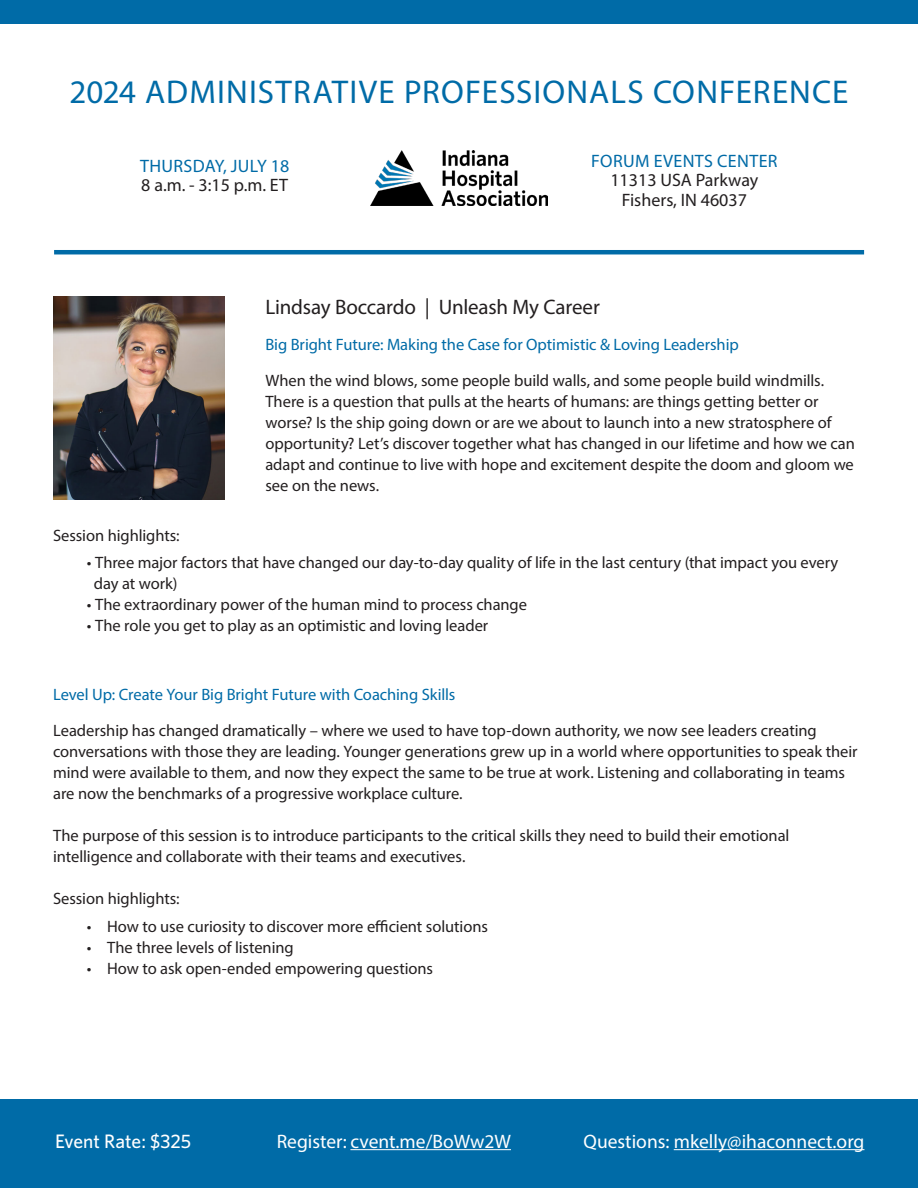
<style>
.page{position:relative;width:918px;height:1188px;background:#fff}
.page>*{position:absolute;margin:0;border:0;box-sizing:border-box;transform-origin:0 0}
.t1{font:33px "Myriad Pro";letter-spacing:.035em;color:#006ba7}
.t2{font:21px "Myriad Pro";letter-spacing:-.01em;color:#231f20}
.t3{font:19.5px "Myriad Pro";color:#fff}
.t4{font:500 19.5px "Whitney HTF";color:#fff}
.t5{font:18px/19.5px "Myriad Pro";color:#231f20;text-align:center}
.t6{font:18px "Myriad Pro";letter-spacing:.02em;color:#006ba7}
.t7{font:16.5px/21px "Myriad Pro";letter-spacing:-.005em;color:#231f20}
.t8{font:16.5px "Myriad Pro";letter-spacing:-.005em;color:#006ba7}
</style>
<div class="page">
<img style="left:371px;top:151px;width:176px;height:55px">
<div style="left:0;top:0;width:918px;height:24px;background:#006ba7"></div>
<div style="left:0;top:1099px;width:918px;height:89px;background:#006ba7"></div>
<hr style="left:54px;top:250px;width:810px;height:4px;background:#006ba7">
<hr style="left:674px;top:1149px;width:190px;height:1px;background:#fff">
<hr style="left:350px;top:1149px;width:161px;height:1px;background:#fff">
<img style="left:53px;top:297px;width:172px;height:202px">
<p class="t1" style="left:69px;top:71px;width:780px">2024 ADMINISTRATIVE PROFESSIONALS CONFERENCE</p>
<p class="t6" style="left:140px;top:155px;width:151px">THURSDAY, JULY 18</p>
<p class="t5" style="left:141px;top:175px;width:148px">8 a.m. - 3:15 p.m. ET</p>
<p class="t6" style="left:591px;top:150px;width:188px">FORUM EVENTS CENTER</p>
<p class="t5" style="left:610px;top:170px;width:149px">11313 USA Parkway<br>Fishers, IN 46037</p>
<p class="t2" style="left:265px;top:295px;width:336px">Lindsay Boccardo | Unleash My Career</p>
<p class="t8" style="left:265px;top:335px;width:475px">Big Bright Future: Making the Case for Optimistic &amp; Loving Leadership</p>
<p class="t7" style="left:265px;top:370px;width:591px">When the wind blows, some people build walls, and some people build windmills.<br>There is a question that pulls at the hearts of humans: are things getting better or worse? Is the ship going down or are we about to launch into a new stratosphere of opportunity? Let’s discover together what has changed in our lifetime and how we can adapt and continue to live with hope and excitement despite the doom and gloom we see on the news.</p>
<p class="t7" style="left:53px;top:524px;width:128px">Session highlights:</p>
<p class="t7" style="left:94px;top:552px;width:746px;text-indent:-7px">• Three major factors that have changed our day-to-day quality of life in the last century (that impact you every day at work)</p>
<p class="t7" style="left:87px;top:594px;width:442px">• The extraordinary power of the human mind to process change</p>
<p class="t7" style="left:87px;top:615px;width:403px">• The role you get to play as an optimistic and loving leader</p>
<p class="t8" style="left:53px;top:685px;width:404px">Level Up: Create Your Big Bright Future with Coaching Skills</p>
<p class="t7" style="left:53px;top:720px;width:806px">Leadership has changed dramatically – where we used to have top-down authority, we now see leaders creating conversations with those they are leading. Younger generations grew up in a world where opportunities to speak their mind were available to them, and now they expect the same to be true at work. Listening and collaborating in teams are now the benchmarks of a progressive workplace culture.</p>
<p class="t7" style="left:53px;top:825px;width:738px">The purpose of this session is to introduce participants to the critical skills they need to build their emotional intelligence and collaborate with their teams and executives.</p>
<p class="t7" style="left:53px;top:888px;width:128px">Session highlights:</p>
<p class="t7" style="left:87px;top:916px;width:403px">• How to use curiosity to discover more efficient solutions</p>
<p class="t7" style="left:87px;top:937px;width:208px">• The three levels of listening</p>
<p class="t7" style="left:87px;top:958px;width:348px">• How to ask open-ended empowering questions</p>
<p class="t4" style="left:55px;top:1130px;width:138px">Event Rate: $325</p>
<p class="t3" style="left:277px;top:1129px;width:236px">Register: cvent.me/BoWw2W</p>
<p class="t3" style="left:584px;top:1129px;width:282px">Questions: mkelly@ihaconnect.org</p>
</div>
